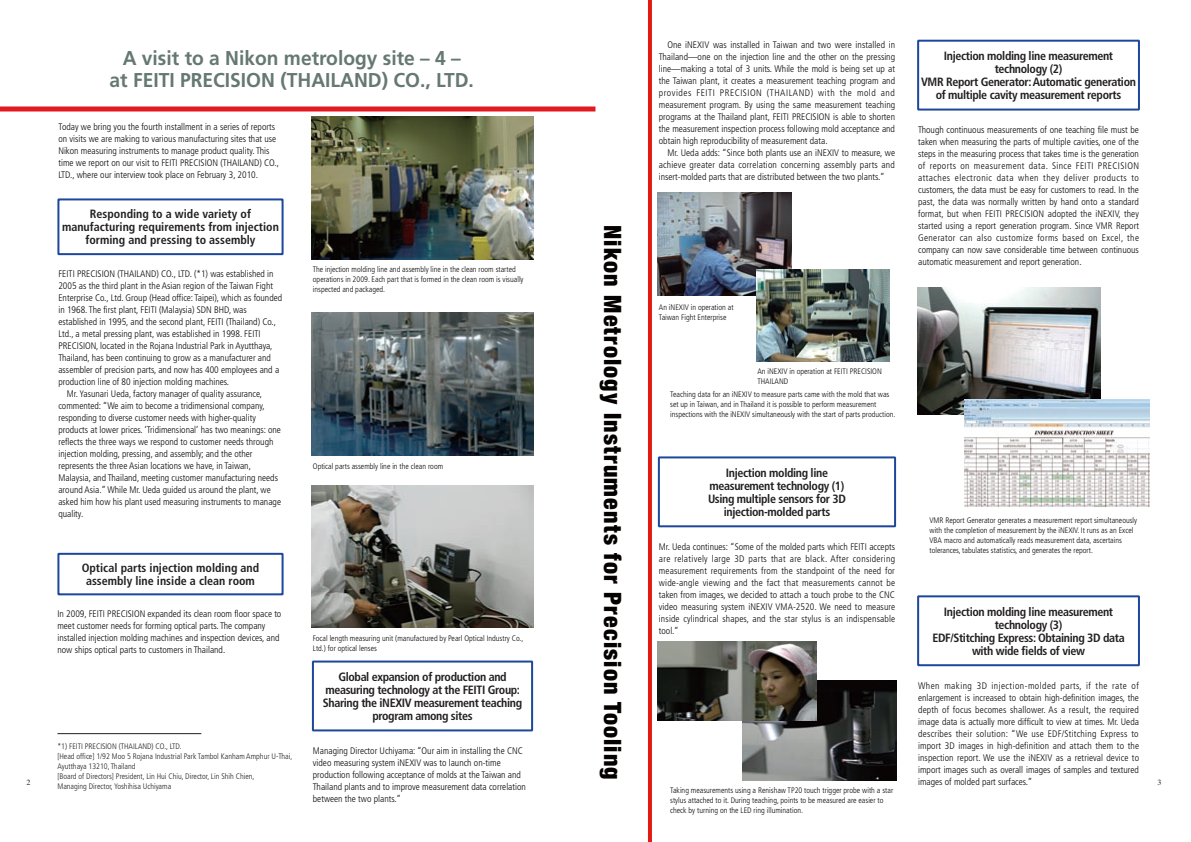
<style>
.page{position:relative;width:1191px;height:842px;background:#fff}
.page>*{position:absolute;margin:0;border:0;box-sizing:border-box;transform-origin:0 0}
.t1{font:900 condensed 24px "Helvetica Neue";letter-spacing:.05em;color:#060101}
.t2{font:700 20px/22px "Frutiger LT Std";color:#657871;text-align:center;scale:.96 1}
.t3{font:700 condensed 12px/13px "Frutiger LT Std";letter-spacing:-.03em;color:#221f1f;text-align:center}
.t4{font:700 condensed 12px/13px "Frutiger LT Std";color:#221f1f;text-align:center}
.t5{font:300 condensed 9.5px/12px "Frutiger LT Std";color:#09090b;text-align:justify}
.t6{font:300 condensed 8px/10px "Frutiger LT Std";color:#09090b}
.t7{font:300 condensed 8px/10px "Frutiger LT Std";color:#221f1f}
.t8{font:8px "Times";color:#221f1f}
</style>
<div class="page">
<div style="left:0;top:106px;width:595px;height:5px;background:#e11a1f"></div>
<hr style="left:57px;top:733px;width:144px;height:1px;background:#221f1f">
<div style="left:57px;top:198px;width:226px;height:57px;border:2px solid #1c479c"></div>
<div style="left:917px;top:595px;width:223px;height:71px;border:2px solid #1c479c"></div>
<hr style="left:648px;top:0;width:4px;height:842px;background:#e11a14">
<div style="left:658px;top:456px;width:238px;height:71px;border:2px solid #1c479c"></div>
<img style="left:742px;top:680px;width:154px;height:101px">
<img style="left:658px;top:192px;width:133px;height:104px">
<img style="left:312px;top:117px;width:221px;height:142px">
<div style="left:917px;top:40px;width:223px;height:71px;border:2px solid #1c479c"></div>
<img style="left:917px;top:287px;width:183px;height:128px">
<div style="left:57px;top:553px;width:226px;height:42px;border:2px solid #1c479c"></div>
<img style="left:312px;top:313px;width:221px;height:142px">
<img style="left:312px;top:485px;width:221px;height:143px">
<div style="left:312px;top:660px;width:221px;height:71px;border:2px solid #1c479c"></div>
<img style="left:756px;top:270px;width:133px;height:91px">
<img style="left:964px;top:400px;width:185px;height:106px">
<img style="left:658px;top:641px;width:158px;height:80px">
<p class="t5" style="left:659px;top:39px;width:238px;text-indent:9px">One iNEXIV was installed in Taiwan and two were installed in Thailand—one on the injection line and the other on the pressing line—making a total of 3 units. While the mold is being set up at the Taiwan plant, it creates a measurement teaching program and provides FEITI PRECISION (THAILAND) with the mold and measurement program. By using the same measurement teaching programs at the Thailand plant, FEITI PRECISION is able to shorten the measurement inspection process following mold acceptance and obtain high reproducibility of measurement data.</p>
<p class="t5" style="left:659px;top:147px;width:238px;text-indent:9px">Mr. Ueda adds: “Since both plants use an iNEXIV to measure, we achieve greater data correlation concerning assembly parts and insert-molded parts that are distributed between the two plants.”</p>
<h2 class="t2" style="left:110px;top:47px;width:381px">A visit to a Nikon metrology site – 4 –<br>at FEITI PRECISION (THAILAND) CO., LTD.</h2>
<p class="t3" style="left:921px;top:49px;width:216px">Injection molding line measurement technology (2)<br>VMR Report Generator: Automatic generation of multiple cavity measurement reports</p>
<p class="t5" style="left:918px;top:124px;width:222px">Though continuous measurements of one teaching file must be taken when measuring the parts of multiple cavities, one of the steps in the measuring process that takes time is the generation of reports on measurement data. Since FEITI PRECISION attaches electronic data when they deliver products to customers, the data must be easy for customers to read. In the past, the data was normally written by hand onto a standard format, but when FEITI PRECISION adopted the iNEXIV, they started using a report generation program. Since VMR Report Generator can also customize forms based on Excel, the company can now save considerable time between continuous automatic measurement and report generation.</p>
<p class="t5" style="left:58px;top:121px;width:222px;text-align:left">Today we bring you the fourth installment in a series of reports on visits we are making to various manufacturing sites that use Nikon measuring instruments to manage product quality. This time we report on our visit to FEITI PRECISION (THAILAND) CO., LTD., where our interview took place on February 3, 2010.</p>
<p class="t4" style="left:62px;top:208px;width:218px">Responding to a wide variety of manufacturing requirements from injection forming and pressing to assembly</p>
<h1 class="t1" style="left:627px;top:225px;width:557px;rotate:90deg">Nikon Metrology Instruments for Precision Tooling</h1>
<p class="t6" style="left:313px;top:264px;width:212px">The injection molding line and assembly line in the clean room started operations in 2009. Each part that is formed in the clean room is visually inspected and packaged.</p>
<p class="t5" style="left:58px;top:268px;width:217px">FEITI PRECISION (THAILAND) CO., LTD. (*1) was established in</p>
<p class="t5" style="left:58px;top:280px;width:216px">2005 as the third plant in the Asian region of the Taiwan Fight</p>
<p class="t5" style="left:58px;top:292px;width:225px">Enterprise Co., Ltd. Group (Head office: Taipei), which as founded</p>
<p class="t5" style="left:58px;top:304px;width:190px">in 1968. The first plant, FEITI (Malaysia) SDN BHD, was</p>
<p class="t5" style="left:58px;top:316px;width:219px">established in 1995, and the second plant, FEITI (Thailand) Co.,</p>
<p class="t5" style="left:58px;top:328px;width:204px">Ltd., a metal pressing plant, was established in 1998. FEITI</p>
<p class="t5" style="left:58px;top:340px;width:216px">PRECISION, located in the Rojana Industrial Park in Ayutthaya,</p>
<p class="t5" style="left:58px;top:352px;width:214px">Thailand, has been continuing to grow as a manufacturer and</p>
<p class="t5" style="left:58px;top:364px;width:222px">assembler of precision parts, and now has 400 employees and a</p>
<p class="t5" style="left:58px;top:376px;width:172px">production line of 80 injection molding machines.</p>
<p class="t5" style="left:67px;top:388px;width:197px">Mr. Yasunari Ueda, factory manager of quality assurance,</p>
<p class="t5" style="left:58px;top:400px;width:208px">commented: “We aim to become a tridimensional company,</p>
<p class="t5" style="left:58px;top:412px;width:199px">responding to diverse customer needs with higher-quality</p>
<p class="t5" style="left:58px;top:424px;width:224px">products at lower prices. ‘Tridimensional’ has two meanings: one</p>
<p class="t5" style="left:58px;top:436px;width:216px">reflects the three ways we respond to customer needs through</p>
<p class="t5" style="left:58px;top:448px;width:196px">injection molding, pressing, and assembly; and the other</p>
<p class="t5" style="left:58px;top:460px;width:194px">represents the three Asian locations we have, in Taiwan,</p>
<p class="t5" style="left:58px;top:472px;width:221px">Malaysia, and Thailand, meeting customer manufacturing needs</p>
<p class="t5" style="left:58px;top:484px;width:214px">around Asia.” While Mr. Ueda guided us around the plant, we</p>
<p class="t5" style="left:58px;top:496px;width:224px">asked him how his plant used measuring instruments to manage</p>
<p class="t5" style="left:58px;top:508px;width:26px">quality.</p>
<p class="t6" style="left:659px;top:302px;width:76px">An iNEXIV in operation at<br>Taiwan Fight Enterprise</p>
<p class="t6" style="left:757px;top:366px;width:126px">An iNEXIV in operation at FEITI PRECISION<br>THAILAND</p>
<p class="t6" style="left:670px;top:389px;width:227px">Teaching data for an iNEXIV to measure parts came with the mold that was set up in Taiwan, and in Thailand it is possible to perform measurement inspections with the iNEXIV simultaneously with the start of parts production.</p>
<p class="t6" style="left:313px;top:461px;width:132px">Optical parts assembly line in the clean room</p>
<p class="t3" style="left:708px;top:466px;width:139px">Injection molding line measurement technology (1)<br>Using multiple sensors for 3D injection-molded parts</p>
<p class="t6" style="left:929px;top:515px;width:209px">VMR Report Generator generates a measurement report simultaneously with the completion of measurement by the iNEXIV. It runs as an Excel VBA macro and automatically reads measurement data, ascertains tolerances, tabulates statistics, and generates the report.</p>
<p class="t5" style="left:659px;top:540px;width:238px">Mr. Ueda continues: “Some of the molded parts which FEITI accepts are relatively large 3D parts that are black. After considering measurement requirements from the standpoint of the need for wide-angle viewing and the fact that measurements cannot be taken from images, we decided to attach a touch probe to the CNC video measuring system iNEXIV VMA-2520. We need to measure inside cylindrical shapes, and the star stylus is an indispensable tool.”</p>
<p class="t4" style="left:82px;top:561px;width:179px">Optical parts injection molding and assembly line inside a clean room</p>
<p class="t3" style="left:932px;top:605px;width:194px">Injection molding line measurement technology (3)<br>EDF/Stitching Express: Obtaining 3D data with wide fields of view</p>
<p class="t5" style="left:57px;top:607px;width:225px;text-align:left">In 2009, FEITI PRECISION expanded its clean room floor space to meet customer needs for forming optical parts. The company installed injection molding machines and inspection devices, and now ships optical parts to customers in Thailand.</p>
<p class="t6" style="left:313px;top:633px;width:212px">Focal length measuring unit (manufactured by Pearl Optical Industry Co.,<br>Ltd.) for optical lenses</p>
<p class="t3" style="left:323px;top:670px;width:201px">Global expansion of production and measuring technology at the FEITI Group:<br>Sharing the iNEXIV measurement teaching program among sites</p>
<p class="t5" style="left:918px;top:679px;width:222px">When making 3D injection-molded parts, if the rate of enlargement is increased to obtain high-definition images, the depth of focus becomes shallower. As a result, the required image data is actually more difficult to view at times. Mr. Ueda describes their solution: “We use EDF/Stitching Express to import 3D images in high-definition and attach them to the inspection report. We use the iNEXIV as a retrieval device to import images such as overall images of samples and textured images of molded part surfaces.”</p>
<p class="t7" style="left:57px;top:741px;width:236px">*1) FEITI PRECISION (THAILAND) CO., LTD.<br>[Head office] 1/92 Moo 5 Rojana Industrial Park Tambol Kanham Amphur U-Thai, Ayutthaya 13210, Thailand<br>[Board of Directors] President, Lin Hui Chiu, Director, Lin Shih Chien,<br>Managing Director, Yoshihisa Uchiyama</p>
<p class="t5" style="left:313px;top:744px;width:214px;text-align:left">Managing Director Uchiyama: “Our aim in installing the CNC video measuring system iNEXIV was to launch on-time production following acceptance of molds at the Taiwan and Thailand plants and to improve measurement data correlation between the two plants.”</p>
<p class="t8" style="left:27px;top:778px;width:5px">2</p>
<p class="t8" style="left:1157px;top:778px;width:5px">3</p>
<p class="t6" style="left:670px;top:786px;width:224px">Taking measurements using a Renishaw TP20 touch trigger probe with a star stylus attached to it. During teaching, points to be measured are easier to check by turning on the LED ring illumination.</p>
</div>
